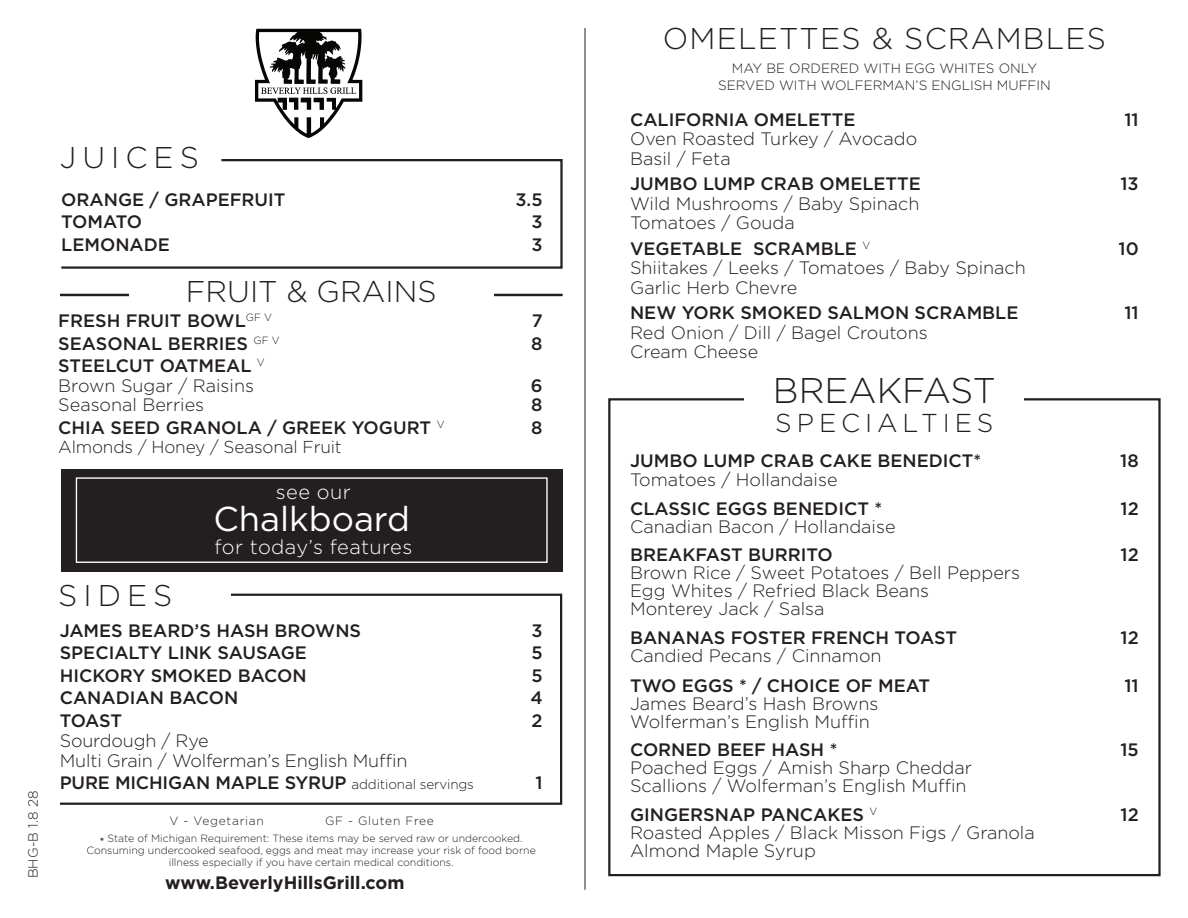
<style>
.page{position:relative;width:1188px;height:918px;background:#fff}
.page>*{position:absolute;margin:0;border:0;box-sizing:border-box;transform-origin:0 0}
.t1{font:300 35.7px "Gotham";color:#231f20}
.t2{font:34.5px "Gotham";color:#fff}
.t3{font:300 30px "Gotham";letter-spacing:.04em;color:#231f20}
.t4{font:300 30px "Gotham";color:#231f20}
.t5{font:300 25.95px "Gotham";letter-spacing:.19em;color:#231f20}
.t6{font:300 20.1px "Gotham";letter-spacing:.02em;color:#fff}
.t7{font:300 18px/19.5px "Gotham";color:#231f20}
.t8{font:500 18px "Gotham";color:#231f20}
.t9{font:700 18px "Gotham";color:#231f20}
.t10{font:300 17.25px "Gotham";letter-spacing:-.01em;color:#231f20}
.t11{font:300 13.5px "Gotham";color:#231f20}
.t12{font:300 12px "Gotham";letter-spacing:.06em;color:#231f20}
.t13{font:300 10.5px/12px "Gotham";color:#231f20;text-align:center}
.s1{font-weight:300;font-size:13.5px}
.s2{font-weight:500}
</style>
<div class="page">
<svg style="left:608px;top:398px;width:553px;height:479px"></svg>
<div style="left:745px;top:370px;width:279px;height:62px;background:#fff"></div>
<svg style="left:60px;top:593px;width:503px;height:212px"></svg>
<hr style="left:60px;top:294px;width:503px;height:2px;background:#231f20">
<div style="left:129px;top:278px;width:365px;height:47px;background:#fff"></div>
<hr style="left:585px;top:28px;width:1px;height:862px;background:#231f20">
<div style="left:61px;top:469px;width:502px;height:103px;background:#231f20"></div>
<div style="left:76px;top:477px;width:472px;height:86px;border:1px solid #fff"></div>
<svg style="left:61px;top:159px;width:502px;height:110px"></svg>
<svg style="left:255px;top:29px;width:107px;height:109px"></svg>
<p class="t11" style="left:24px;top:878px;width:90px;rotate:-90deg">BHG-B 1.8 28</p>
<p class="t3" style="left:60px;top:138px;width:140px">JUICES</p>
<p class="t8" style="left:61px;top:187px;width:226px">ORANGE / GRAPEFRUIT</p>
<p class="t8" style="left:515px;top:187px;width:29px">3.5</p>
<p class="t8" style="left:61px;top:210px;width:82px">TOMATO</p>
<p class="t8" style="left:532px;top:210px;width:13px">3</p>
<p class="t8" style="left:61px;top:232px;width:110px">LEMONADE</p>
<p class="t8" style="left:532px;top:232px;width:13px">3</p>
<p class="t4" style="left:186px;top:273px;width:252px">FRUIT &amp; GRAINS</p>
<p class="t8" style="left:58px;top:309px;width:215px">FRESH FRUIT BOWL<sup>GF</sup> <sup>V</sup></p>
<p class="t8" style="left:532px;top:309px;width:12px">7</p>
<p class="t8" style="left:58px;top:331px;width:223px">SEASONAL BERRIES <sup>GF</sup> <sup>V</sup></p>
<p class="t8" style="left:531px;top:331px;width:13px">8</p>
<p class="t8" style="left:58px;top:354px;width:208px">STEELCUT OATMEAL <sup>V</sup></p>
<p class="t7" style="left:58px;top:375px;width:197px">Brown Sugar / Raisins</p>
<p class="t8" style="left:531px;top:373px;width:13px">6</p>
<p class="t7" style="left:58px;top:394px;width:147px">Seasonal Berries</p>
<p class="t8" style="left:531px;top:393px;width:13px">8</p>
<p class="t8" style="left:58px;top:415px;width:388px">CHIA SEED GRANOLA / GREEK YOGURT <sup>V</sup></p>
<p class="t8" style="left:531px;top:415px;width:13px">8</p>
<p class="t10" style="left:58px;top:436px;width:285px">Almonds / Honey / Seasonal Fruit</p>
<p class="t6" style="left:276px;top:479px;width:76px">see our</p>
<p class="t2" style="left:213px;top:496px;width:198px">Chalkboard</p>
<p class="t3" style="left:58px;top:576px;width:116px">SIDES</p>
<p class="t6" style="left:214px;top:534px;width:199px">for today’s features</p>
<p class="t8" style="left:60px;top:619px;width:303px">JAMES BEARD’S HASH BROWNS</p>
<p class="t8" style="left:532px;top:619px;width:13px">3</p>
<p class="t8" style="left:60px;top:641px;width:249px">SPECIALTY LINK SAUSAGE</p>
<p class="t8" style="left:531px;top:641px;width:13px">5</p>
<p class="t8" style="left:60px;top:664px;width:248px">HICKORY SMOKED BACON</p>
<p class="t8" style="left:531px;top:664px;width:13px">5</p>
<p class="t8" style="left:60px;top:686px;width:180px">CANADIAN BACON</p>
<p class="t8" style="left:530px;top:686px;width:14px">4</p>
<p class="t8" style="left:60px;top:709px;width:64px">TOAST</p>
<p class="t8" style="left:532px;top:709px;width:13px">2</p>
<p class="t7" style="left:60px;top:730px;width:151px">Sourdough / Rye</p>
<p class="t7" style="left:60px;top:750px;width:349px">Multi Grain / Wolferman’s English Muffin</p>
<p class="t8" style="left:60px;top:771px;width:416px">PURE MICHIGAN MAPLE SYRUP <span class="s1">additional servings</span></p>
<p class="t8" style="left:536px;top:771px;width:9px">1</p>
<p class="t12" style="left:170px;top:813px;width:96px">V - Vegetarian</p>
<p class="t12" style="left:325px;top:813px;width:110px">GF - Gluten Free</p>
<p class="t13" style="left:86px;top:832px;width:451px"><span class="s2">*</span> State of Michigan Requirement: These items may be served raw or undercooked.<br>Consuming undercooked seafood, eggs and meat may increase your risk of food borne illness especially if you have certain medical conditions.</p>
<p class="t9" style="left:165px;top:871px;width:241px">www.BeverlyHillsGrill.com</p>
<p class="t3" style="left:663px;top:20px;width:445px">OMELETTES &amp; SCRAMBLES</p>
<p class="t11" style="left:732px;top:60px;width:307px">MAY BE ORDERED WITH EGG WHITES ONLY</p>
<p class="t11" style="left:718px;top:76px;width:334px">SERVED WITH WOLFERMAN’S ENGLISH MUFFIN</p>
<p class="t8" style="left:630px;top:108px;width:227px">CALIFORNIA OMELETTE</p>
<p class="t8" style="left:1125px;top:108px;width:16px">11</p>
<p class="t7" style="left:630px;top:129px;width:289px">Oven Roasted Turkey / Avocado</p>
<p class="t7" style="left:630px;top:148px;width:102px">Basil / Feta</p>
<p class="t8" style="left:630px;top:172px;width:292px">JUMBO LUMP CRAB OMELETTE</p>
<p class="t8" style="left:1121px;top:172px;width:20px">13</p>
<p class="t7" style="left:630px;top:193px;width:291px">Wild Mushrooms / Baby Spinach<br>Tomatoes / Gouda</p>
<p class="t8" style="left:630px;top:237px;width:242px">VEGETABLE SCRAMBLE <sup>V</sup></p>
<p class="t8" style="left:1119px;top:237px;width:22px">10</p>
<p class="t7" style="left:630px;top:258px;width:397px">Shiitakes / Leeks / Tomatoes / Baby Spinach</p>
<p class="t7" style="left:630px;top:277px;width:169px">Garlic Herb Chevre</p>
<p class="t8" style="left:630px;top:301px;width:390px">NEW YORK SMOKED SALMON SCRAMBLE</p>
<p class="t8" style="left:1125px;top:301px;width:16px">11</p>
<p class="t7" style="left:630px;top:322px;width:299px">Red Onion / Dill / Bagel Croutons<br>Cream Cheese</p>
<p class="t1" style="left:773px;top:368px;width:224px">BREAKFAST</p>
<p class="t5" style="left:775px;top:406px;width:220px">SPECIALTIES</p>
<p class="t8" style="left:630px;top:449px;width:353px">JUMBO LUMP CRAB CAKE BENEDICT*</p>
<p class="t8" style="left:1120px;top:449px;width:20px">18</p>
<p class="t7" style="left:630px;top:470px;width:209px">Tomatoes / Hollandaise</p>
<p class="t8" style="left:630px;top:497px;width:254px">CLASSIC EGGS BENEDICT *</p>
<p class="t8" style="left:1121px;top:497px;width:20px">12</p>
<p class="t7" style="left:630px;top:516px;width:267px">Canadian Bacon / Hollandaise</p>
<p class="t8" style="left:630px;top:543px;width:204px">BREAKFAST BURRITO</p>
<p class="t8" style="left:1121px;top:543px;width:20px">12</p>
<p class="t7" style="left:630px;top:563px;width:391px">Brown Rice / Sweet Potatoes / Bell Peppers</p>
<p class="t7" style="left:630px;top:581px;width:301px">Egg Whites / Refried Black Beans</p>
<p class="t7" style="left:630px;top:599px;width:196px">Monterey Jack / Salsa</p>
<p class="t8" style="left:630px;top:626px;width:328px">BANANAS FOSTER FRENCH TOAST</p>
<p class="t8" style="left:1121px;top:626px;width:20px">12</p>
<p class="t7" style="left:630px;top:645px;width:253px">Candied Pecans / Cinnamon</p>
<p class="t8" style="left:630px;top:674px;width:302px">TWO EGGS * / CHOICE OF MEAT</p>
<p class="t8" style="left:1125px;top:674px;width:16px">11</p>
<p class="t7" style="left:630px;top:693px;width:250px">James Beard’s Hash Browns</p>
<p class="t7" style="left:630px;top:711px;width:241px">Wolferman’s English Muffin</p>
<p class="t8" style="left:630px;top:738px;width:209px">CORNED BEEF HASH *</p>
<p class="t8" style="left:1120px;top:738px;width:20px">15</p>
<p class="t7" style="left:630px;top:758px;width:343px">Poached Eggs / Amish Sharp Cheddar</p>
<p class="t7" style="left:630px;top:776px;width:338px">Scallions / Wolferman’s English Muffin</p>
<p class="t8" style="left:630px;top:803px;width:249px">GINGERSNAP PANCAKES <sup>V</sup></p>
<p class="t8" style="left:1121px;top:803px;width:20px">12</p>
<p class="t7" style="left:630px;top:822px;width:406px">Roasted Apples / Black Misson Figs / Granola</p>
<p class="t7" style="left:630px;top:840px;width:187px">Almond Maple Syrup</p>
</div>
